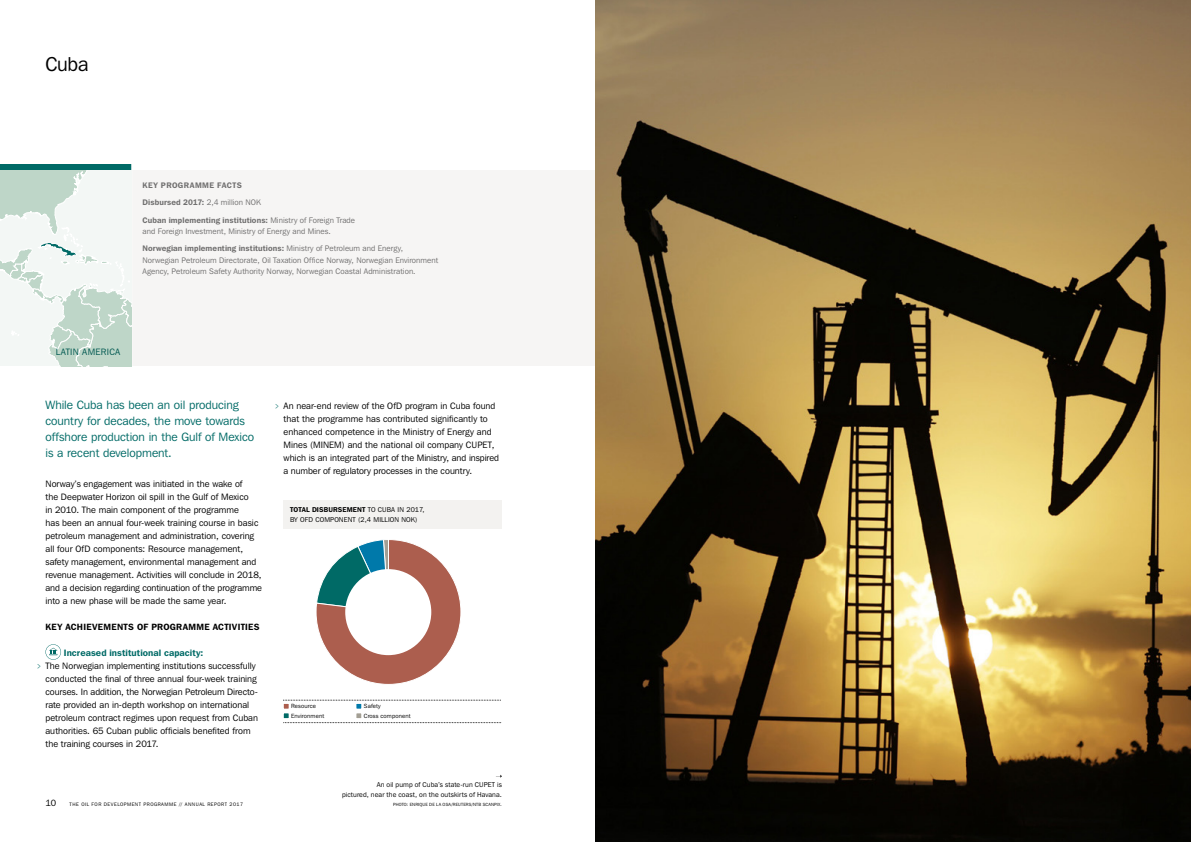
<style>
.page{position:relative;width:1191px;height:842px;background:#fff}
.page>*{position:absolute;margin:0;border:0;box-sizing:border-box;transform-origin:0 0}
.t1{font:20px "Franklin Gothic IT Cby BT";color:#000}
.t2{font:12px/16px "Franklin Gothic IT Cby BT";color:#006a66}
.t3{font:9.2px/13px "Franklin Gothic IT Cby BT";letter-spacing:.005em;color:#000}
.t4{font:600 9.2px "Franklin Gothic IT Cby BT";letter-spacing:.01em;color:#006a66}
.t5{font:9.2px "Franklin Gothic IT Cby BT";letter-spacing:.035em;color:#006a66}
.t6{font:600 9px "Franklin Gothic IT Cby BT";letter-spacing:.03em;color:#000}
.t7{font:9px "Franklin Gothic IT Cby BT";color:#000}
.t8{font:8px/17.2px "Franklin Gothic IT Cby BT";letter-spacing:.01em;color:#706f6f}
.t9{font:600 8px/17.2px "Franklin Gothic IT Cby BT";letter-spacing:.015em;color:#706f6f}
.t10{font:7px/10px "Franklin Gothic IT Cby BT";letter-spacing:.015em;color:#000}
.t11{font:6px "Franklin Gothic IT Cby BT";letter-spacing:.02em;color:#000}
.t12{font:5px "Franklin Gothic IT Cby BT";letter-spacing:.1em;color:#000}
.t13{font:4.5px "Franklin Gothic IT Cby BT";letter-spacing:.025em;color:#000}
.s1{font-weight:400}
.s2{font-weight:600}
.s3{color:#006a66}
</style>
<div class="page">
<div style="left:0;top:171px;width:595px;height:195px;background:#f6f5f4"></div>
<div style="left:0;top:164px;width:131px;height:6px;background:#006a66"></div>
<hr style="left:131px;top:162px;width:1px;height:204px;background:#fff">
<svg style="left:0;top:171px;width:131px;height:195px"></svg>
<div style="left:283px;top:500px;width:218px;height:29px;background:#f3f2f0"></div>
<svg style="left:316px;top:539px;width:145px;height:146px"></svg>
<div style="left:345px;top:569px;width:86px;height:86px;background:#fff;border-radius:50%"></div>
<svg style="left:283px;top:700px;width:218px;height:23px"></svg>
<div style="left:283px;top:712px;width:7px;height:7px;border:1px solid #fff"></div>
<svg style="left:45px;top:644px;width:16px;height:16px"></svg>
<img style="left:595px;top:0;width:596px;height:842px">
<h1 class="t1" style="left:45px;top:52px;width:45px">Cuba</h1>
<p class="t9" style="left:143px;top:177px;width:214px">KEY PROGRAMME FACTS<br>Disbursed 2017: <span class="s1">2,4 million NOK<br></span>Cuban implementing institutions: <span class="s1">Ministry of Foreign Trade</span></p>
<p class="t8" style="left:143px;top:222px;width:262px">and Foreign Investment, Ministry of Energy and Mines.<br><span class="s2">Norwegian implementing institutions:</span> Ministry of Petroleum and Energy,</p>
<p class="t8" style="left:143px;top:254px;width:297px;line-height:11.5px">Norwegian Petroleum Directorate, Oil Taxation Office Norway, Norwegian Environment<br>Agency, Petroleum Safety Authority Norway, Norwegian Coastal Administration.</p>
<p class="t5" style="left:56px;top:346px;width:66px">LATIN AMERICA</p>
<h2 class="t2" style="left:45px;top:397px;width:210px">While Cuba has been an oil producing country for decades, the move towards offshore production in the Gulf of Mexico is a recent development.</h2>
<p class="t3" style="left:45px;top:477px;width:218px">Norway’s engagement was initiated in the wake of<br>the Deepwater Horizon oil spill in the Gulf of Mexico<br>in 2010. The main component of the programme<br>has been an annual four-week training course in basic petroleum management and administration, covering all four OfD components: Resource management, safety management, environmental management and revenue management. Activities will conclude in 2018, and a decision regarding continuation of the programme into a new phase will be made the same year.</p>
<p class="t6" style="left:45px;top:621px;width:215px">KEY ACHIEVEMENTS OF PROGRAMME ACTIVITIES</p>
<p class="t4" style="left:64px;top:647px;width:141px">Increased institutional capacity:</p>
<p class="t3" style="left:37px;top:659px;width:220px"><span class="s3">&gt;</span> The Norwegian implementing institutions successfully</p>
<p class="t3" style="left:45px;top:672px;width:213px">conducted the final of three annual four-week training</p>
<p class="t3" style="left:45px;top:685px;width:214px">courses. In addition, the Norwegian Petroleum Directo-</p>
<p class="t3" style="left:45px;top:698px;width:205px">rate provided an in-depth workshop on international</p>
<p class="t3" style="left:45px;top:711px;width:214px">petroleum contract regimes upon request from Cuban</p>
<p class="t3" style="left:45px;top:724px;width:207px">authorities. 65 Cuban public officials benefited from</p>
<p class="t3" style="left:45px;top:737px;width:115px">the training courses in 2017.</p>
<p class="t7" style="left:45px;top:798px;width:12px">10</p>
<p class="t12" style="left:70px;top:801px;width:175px">THE OIL FOR DEVELOPMENT PROGRAMME // ANNUAL REPORT 2017</p>
<p class="t3" style="left:283px;top:399px;width:217px;text-indent:-9px"><span class="s3">&gt;</span> An near-end review of the OfD program in Cuba found that the programme has contributed significantly to enhanced competence in the Ministry of Energy and Mines (MINEM) and the national oil company CUPET, which is an integrated part of the Ministry, and inspired a number of regulatory processes in the country.</p>
<p class="t10" style="left:290px;top:505px;width:136px"><span class="s2">TOTAL DISBURSEMENT</span> TO CUBA IN 2017,<br>BY OFD COMPONENT (2,4 MILLION NOK)</p>
<p class="t11" style="left:291px;top:702px;width:26px">Resource</p>
<p class="t11" style="left:364px;top:702px;width:18px">Safety</p>
<p class="t11" style="left:291px;top:712px;width:35px">Environment</p>
<p class="t11" style="left:364px;top:712px;width:48px">Cross component</p>
<p class="t10" style="left:342px;top:780px;width:161px;line-height:9.5px;text-align:right">An oil pump of Cuba’s state-run CUPET is<br>pictured, near the coast, on the outskirts of Havana.</p>
<p class="t13" style="left:393px;top:802px;width:110px">PHOTO: ENRIQUE DE LA OSA/REUTERS/NTB SCANPIX.</p>
</div>
